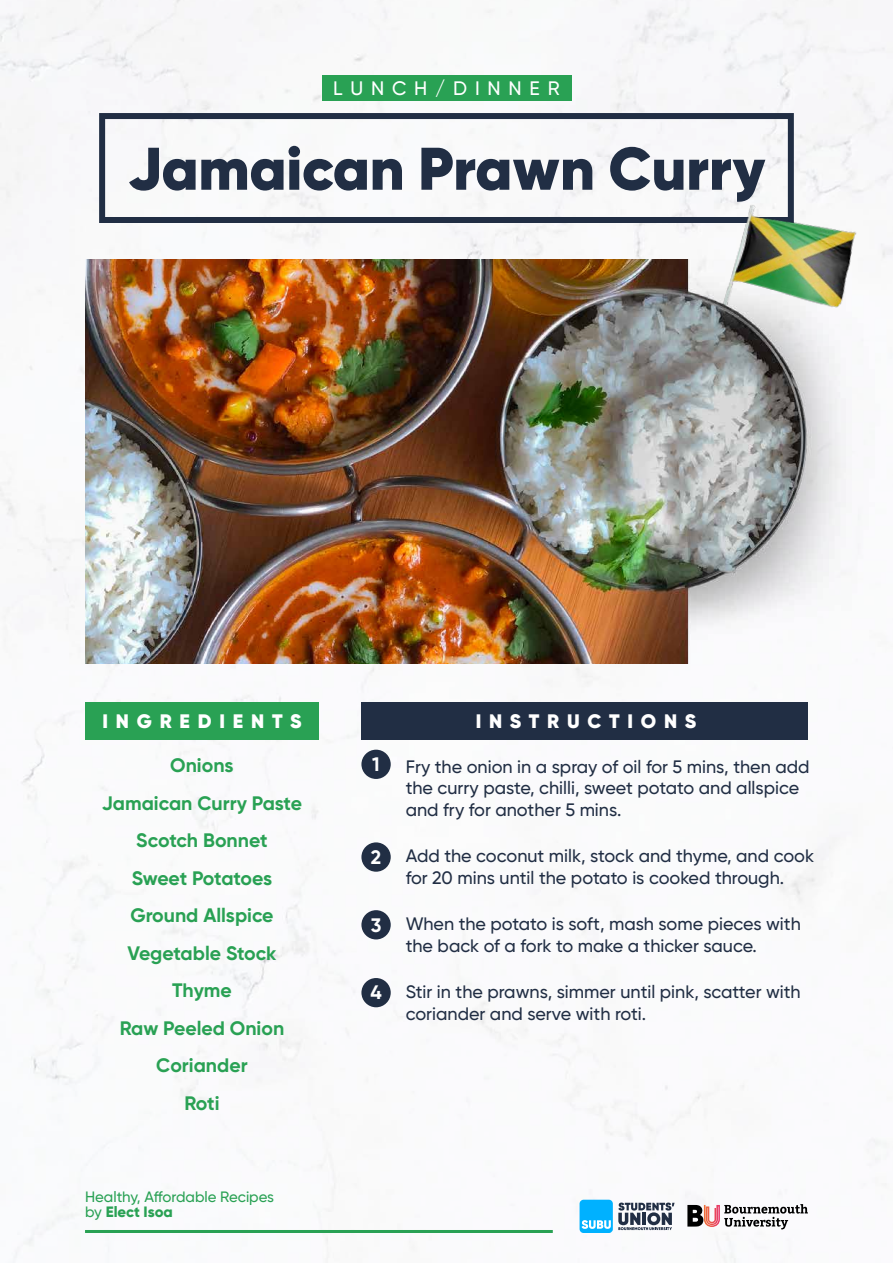
<style>
.page{position:relative;width:893px;height:1263px;background:#fff}
.page>*{position:absolute;margin:0;border:0;box-sizing:border-box;transform-origin:0 0}
.t1{font:900 60px "Gilroy";color:#212e44}
.t2{font:700 19.5px/37.5px "Gilroy";color:#29a154;text-align:center}
.t3{font:900 19.5px "Gilroy";letter-spacing:.4em;color:#fff}
.t4{font:500 19.5px "Gilroy";letter-spacing:.4em;color:#fff}
.t5{font:700 19.5px "Gilroy";color:#fff}
.t6{font:500 18px/21.6px "Gilroy";color:#212e44}
.t7{font:500 15px/15px "Gilroy";color:#29a154}
.s1{font-weight:800}
</style>
<div class="page">
<div style="left:99px;top:113px;width:695px;height:110px;border:6px solid #212e44"></div>
<div style="left:322px;top:76px;width:249px;height:25px;background:#29a154"></div>
<div style="left:85px;top:702px;width:234px;height:38px;background:#29a154"></div>
<div style="left:361px;top:702px;width:447px;height:38px;background:#212e44"></div>
<div style="left:361px;top:750px;width:30px;height:29px;background:#212e44;border-radius:50%"></div>
<div style="left:361px;top:842px;width:30px;height:30px;background:#212e44;border-radius:50%"></div>
<div style="left:361px;top:910px;width:30px;height:29px;background:#212e44;border-radius:50%"></div>
<div style="left:361px;top:978px;width:30px;height:29px;background:#212e44;border-radius:50%"></div>
<svg style="left:580px;top:1200px;width:95px;height:33px"></svg>
<hr style="left:85px;top:1230px;width:468px;height:3px;background:#29a154">
<svg style="left:687px;top:1204px;width:121px;height:26px"></svg>
<img style="left:693px;top:183px;width:179px;height:76px">
<img style="left:85px;top:259px;width:392px;height:404px">
<img style="left:477px;top:259px;width:386px;height:404px">
<p class="t4" style="left:333px;top:76px;width:228px">LUNCH/DINNER</p>
<h1 class="t1" style="left:128px;top:131px;width:639px">Jamaican Prawn Curry</h1>
<p class="t3" style="left:102px;top:709px;width:201px">INGREDIENTS</p>
<p class="t2" style="left:102px;top:746px;width:202px">Onions<br>Jamaican Curry Paste<br>Scotch Bonnet<br>Sweet Potatoes<br>Ground Allspice<br>Vegetable Stock<br>Thyme<br>Raw Peeled Onion<br>Coriander<br>Roti</p>
<p class="t7" style="left:85px;top:1189px;width:191px">Healthy, Affordable Recipes by <span class="s1">Elect Isoa</span></p>
<p class="t5" style="left:372px;top:752px;width:9px">1</p>
<p class="t3" style="left:476px;top:709px;width:222px">INSTRUCTIONS</p>
<p class="t6" style="left:406px;top:755px;width:405px">Fry the onion in a spray of oil for 5 mins, then add the curry paste, chilli, sweet potato and allspice and fry for another 5 mins.</p>
<p class="t5" style="left:371px;top:845px;width:12px">2</p>
<p class="t6" style="left:406px;top:845px;width:410px">Add the coconut milk, stock and thyme, and cook for 20 mins until the potato is cooked through.</p>
<p class="t5" style="left:371px;top:913px;width:12px">3</p>
<p class="t6" style="left:406px;top:913px;width:397px">When the potato is soft, mash some pieces with the back of a fork to make a thicker sauce.</p>
<p class="t5" style="left:370px;top:980px;width:13px">4</p>
<p class="t6" style="left:406px;top:981px;width:397px">Stir in the prawns, simmer until pink, scatter with coriander and serve with roti.</p>
</div>
